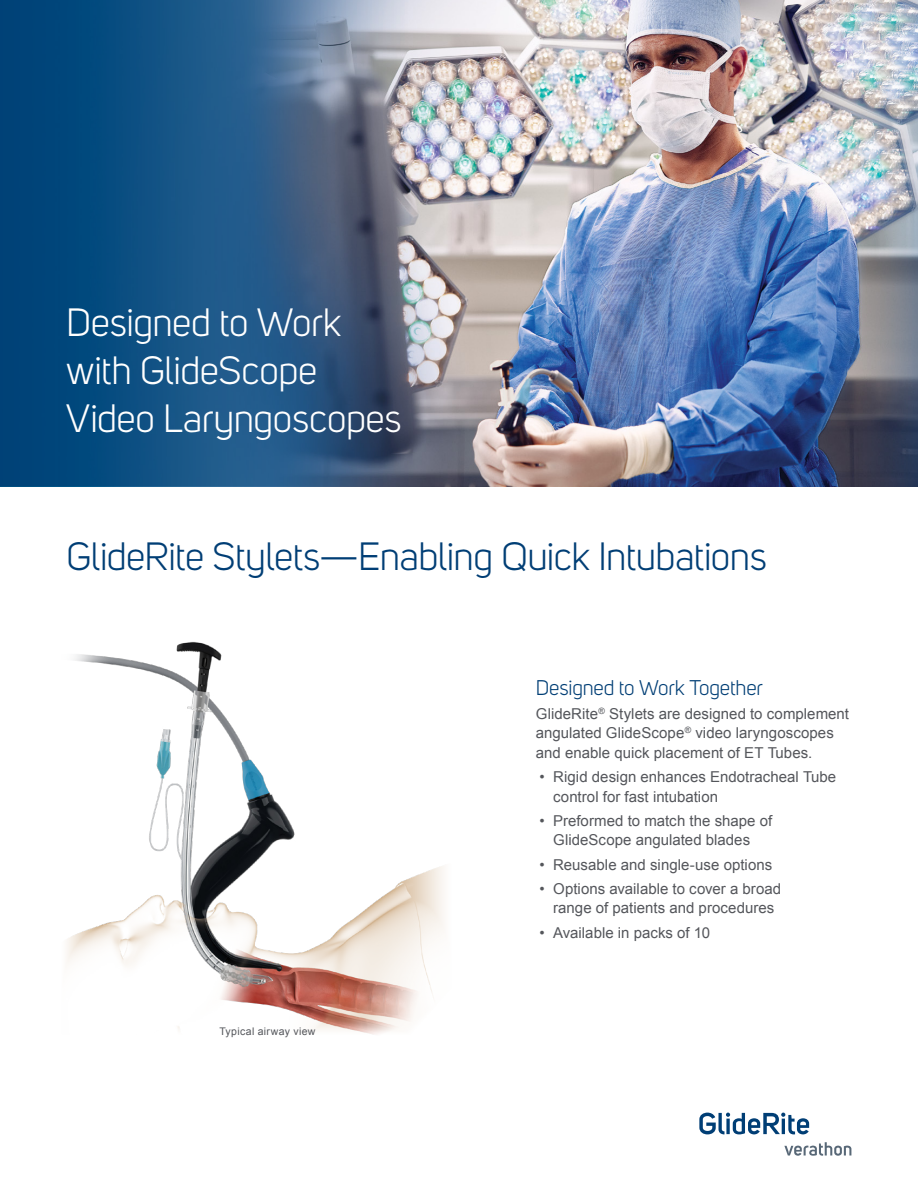
<style>
.page{position:relative;width:918px;height:1188px;background:#fff}
.page>*{position:absolute;margin:0;border:0;box-sizing:border-box;transform-origin:0 0}
.Single_Page_Headline{font:39px/48px "Uni Sans";letter-spacing:-.01em;color:#fff}
.Single_Page_Headline-2{font:39px "Uni Sans";letter-spacing:-.015em;color:#003e75}
.Sub-headline_Uni-San{font:21px "Uni Sans";letter-spacing:-.01em;color:#003e75}
.Sub-headline_Uni-San-2{font:15px/19.5px "Arial";letter-spacing:.005em;color:#54565b}
.Footnote{font:10.5px "Arial";letter-spacing:.035em;color:#54565b}
</style>
<div class="page">
<img style="left:67px;top:641px;width:377px;height:394px">
<svg style="left:699px;top:1113px;width:110px;height:21px"></svg>
<svg style="left:784px;top:1142px;width:67px;height:14px"></svg>
<img style="left:828px;top:0;width:90px;height:486px">
<img style="left:0;top:0;width:828px;height:486px">
<p class="Single_Page_Headline" style="left:66px;top:299px;width:337px">Designed to Work with GlideScope<br>Video Laryngoscopes</p>
<p class="Single_Page_Headline-2" style="left:67px;top:534px;width:702px">GlideRite Stylets—Enabling Quick Intubations</p>
<p class="Footnote" style="left:220px;top:1024px;width:97px">Typical airway view</p>
<p class="Sub-headline_Uni-San" style="left:536px;top:675px;width:229px">Designed to Work Together</p>
<p class="Sub-headline_Uni-San-2" style="left:536px;top:704px;width:315px">GlideRite<sup>®</sup> Stylets are designed to complement angulated GlideScope<sup>®</sup> video laryngoscopes and enable quick placement of ET Tubes.</p>
<p class="Sub-headline_Uni-San-2" style="left:553px;top:767px;width:284px;text-indent:-14px">• Rigid design enhances Endotracheal Tube control for fast intubation</p>
<p class="Sub-headline_Uni-San-2" style="left:540px;top:811px;width:234px;text-align:center">• Preformed to match the shape of<br>GlideScope angulated blades</p>
<p class="Sub-headline_Uni-San-2" style="left:540px;top:855px;width:234px">• Reusable and single-use options</p>
<p class="Sub-headline_Uni-San-2" style="left:540px;top:879px;width:243px;text-align:center">• Options available to cover a broad range of patients and procedures</p>
<p class="Sub-headline_Uni-San-2" style="left:540px;top:923px;width:172px">• Available in packs of 10</p>
</div>
